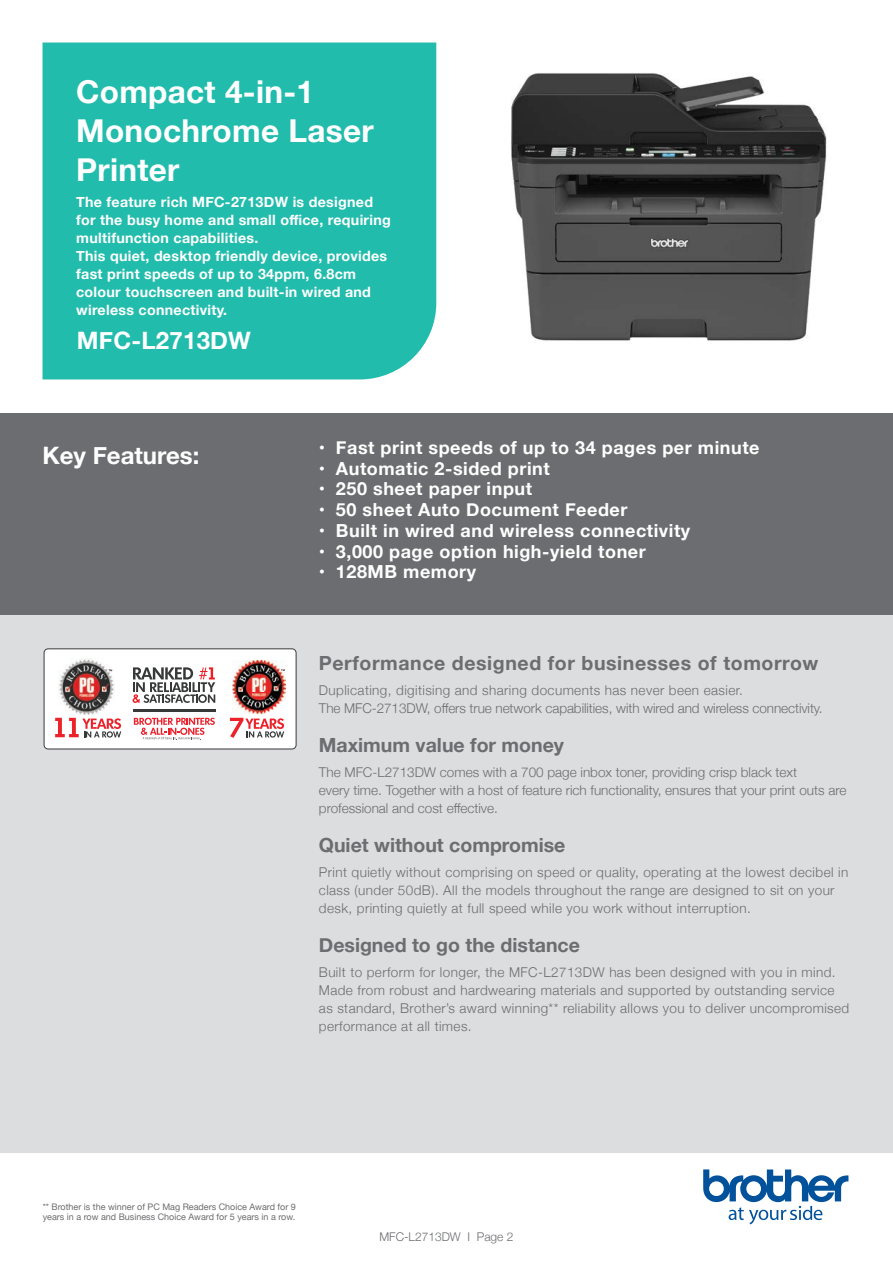
<style>
.page{position:relative;width:893px;height:1263px;background:#fff}
.page>*{position:absolute;margin:0;border:0;box-sizing:border-box;transform-origin:0 0}
.t1{font:700 31.5px/39px "Helvetica Neue";letter-spacing:.01em;color:#fff}
.t2{font:700 24px "Helvetica Neue";color:#fff}
.t3{font:700 19.5px "Helvetica Neue";color:#6c6d70}
.t4{font:700 19.5px "Helvetica Neue";letter-spacing:.03em;color:#6c6d70}
.t5{font:700 18px "Helvetica Neue";letter-spacing:.03em;color:#fff}
.t6{font:700 14.25px/18px "Helvetica Neue";letter-spacing:.02em;color:#fff}
.t7{font:300 13.5px/18px "Helvetica Neue";letter-spacing:.03em;color:#6c6d70}
.t8{font:300 13.5px/18px "Helvetica Neue";color:#6c6d70}
.t9{font:300 13.5px/18px "Helvetica Neue";letter-spacing:-.005em;color:#6c6d70}
.t10{font:300 12px "Helvetica Neue";color:#6c6d70}
.Left_Col_Bold{font:9px/10.8px "Helvetica Neue";color:#6c6d70}
</style>
<div class="page">
<img style="left:511px;top:73px;width:316px;height:268px">
<svg style="left:703px;top:1169px;width:145px;height:55px"></svg>
<div style="left:0;top:413px;width:893px;height:740px;background:#dcdddf"></div>
<div style="left:43px;top:43px;width:393px;height:336px;background:#22bcac"></div>
<div style="left:0;top:413px;width:893px;height:202px;background:#6c6d70"></div>
<svg style="left:44px;top:648px;width:253px;height:101px;background:#d6c4c4"></svg>
<p class="t1" style="left:76px;top:73px;width:239px">Compact 4-in-1</p>
<p class="t1" style="left:76px;top:112px;width:299px">Monochrome Laser<br>Printer</p>
<p class="t6" style="left:76px;top:193px;width:316px">The feature rich MFC-2713DW is designed for the busy home and small office, requiring multifunction capabilities.<br>This quiet, desktop friendly device, provides fast print speeds of up to 34ppm, 6.8cm colour touchscreen and built-in wired and wireless connectivity.</p>
<p class="t2" style="left:77px;top:322px;width:176px">MFC-L2713DW</p>
<p class="t2" style="left:43px;top:436px;width:158px">Key Features:</p>
<p class="t5" style="left:319px;top:433px;width:442px">• Fast print speeds of up to 34 pages per minute</p>
<p class="t5" style="left:319px;top:454px;width:232px">• Automatic 2-sided print</p>
<p class="t5" style="left:319px;top:475px;width:215px">• 250 sheet paper input</p>
<p class="t5" style="left:319px;top:495px;width:310px">• 50 sheet Auto Document Feeder</p>
<p class="t5" style="left:319px;top:516px;width:373px">• Built in wired and wireless connectivity</p>
<p class="t5" style="left:319px;top:537px;width:328px">• 3,000 page option high-yield toner</p>
<p class="t5" style="left:319px;top:558px;width:159px">• 128MB memory</p>
<p class="t4" style="left:319px;top:648px;width:501px">Performance designed for businesses of tomorrow</p>
<p class="t9" style="left:319px;top:680px;width:505px">Duplicating, digitising and sharing documents has never been easier.<br>The MFC-2713DW, offers true network capabilities, with wired and wireless connectivity.</p>
<p class="t3" style="left:319px;top:730px;width:247px">Maximum value for money</p>
<p class="t8" style="left:319px;top:762px;width:529px">The MFC-L2713DW comes with a 700 page inbox toner, providing crisp black text<br>every time. Together with a host of feature rich functionality, ensures that your print outs are professional and cost effective.</p>
<p class="t3" style="left:319px;top:829px;width:248px">Quiet without compromise</p>
<p class="t7" style="left:319px;top:862px;width:531px">Print quietly without comprising on speed or quality, operating at the lowest decibel in class (under 50dB). All the models throughout the range are designed to sit on your desk, printing quietly at full speed while you work without interruption.</p>
<p class="t3" style="left:319px;top:929px;width:263px">Designed to go the distance</p>
<p class="t7" style="left:319px;top:962px;width:532px">Built to perform for longer, the MFC-L2713DW has been designed with you in mind.<br>Made from robust and hardwearing materials and supported by outstanding service as standard, Brother’s award winning** reliability allows you to deliver uncompromised performance at all times.</p>
<p class="Left_Col_Bold" style="left:43px;top:1201px;width:255px">** Brother is the winner of PC Mag Readers Choice Award for 9 years in a row and Business Choice Award for 5 years in a row.</p>
<p class="t10" style="left:379px;top:1226px;width:136px">MFC-L2713DW I Page 2</p>
</div>
